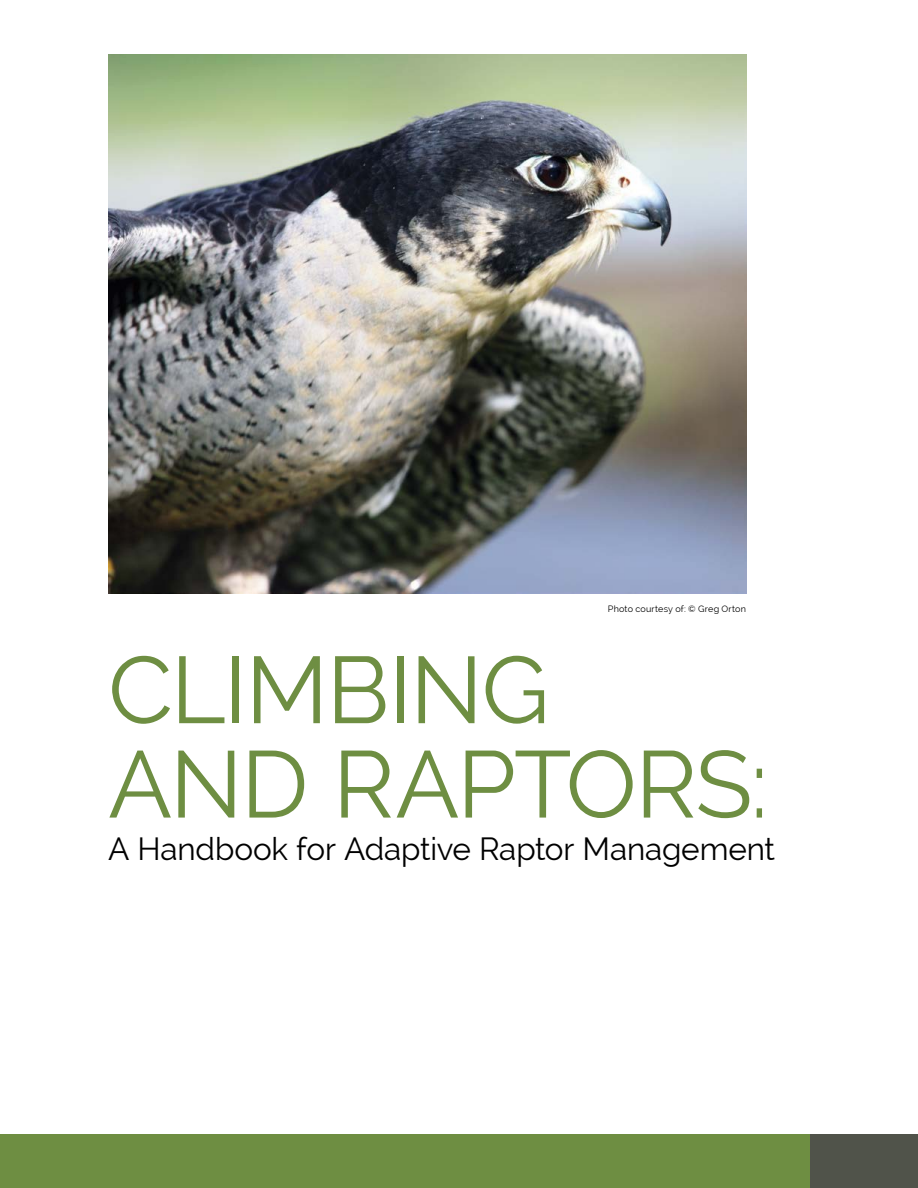
<style>
.page{position:relative;width:918px;height:1188px;background:#fff}
.page>*{position:absolute;margin:0;border:0;box-sizing:border-box;transform-origin:0 0}
.t1{font:94.35px/94.3px "Raleway";letter-spacing:-.02em;color:#6e8e42}
.t2{font:31.5px "Raleway";letter-spacing:-.005em;color:#000}
.t3{font:9px "Raleway";letter-spacing:.025em;color:#000}
</style>
<div class="page">
<div style="left:0;top:1134px;width:810px;height:54px;background:#6e8e42"></div>
<div style="left:810px;top:1134px;width:108px;height:54px;background:#50534a"></div>
<img style="left:108px;top:54px;width:638px;height:540px">
<p class="t3" style="left:608px;top:604px;width:140px">Photo courtesy of: © Greg Orton</p>
<h1 class="t1" style="left:108px;top:643px;width:662px">CLIMBING<br>AND RAPTORS:</h1>
<p class="t2" style="left:108px;top:830px;width:668px">A Handbook for Adaptive Raptor Management</p>
</div>
